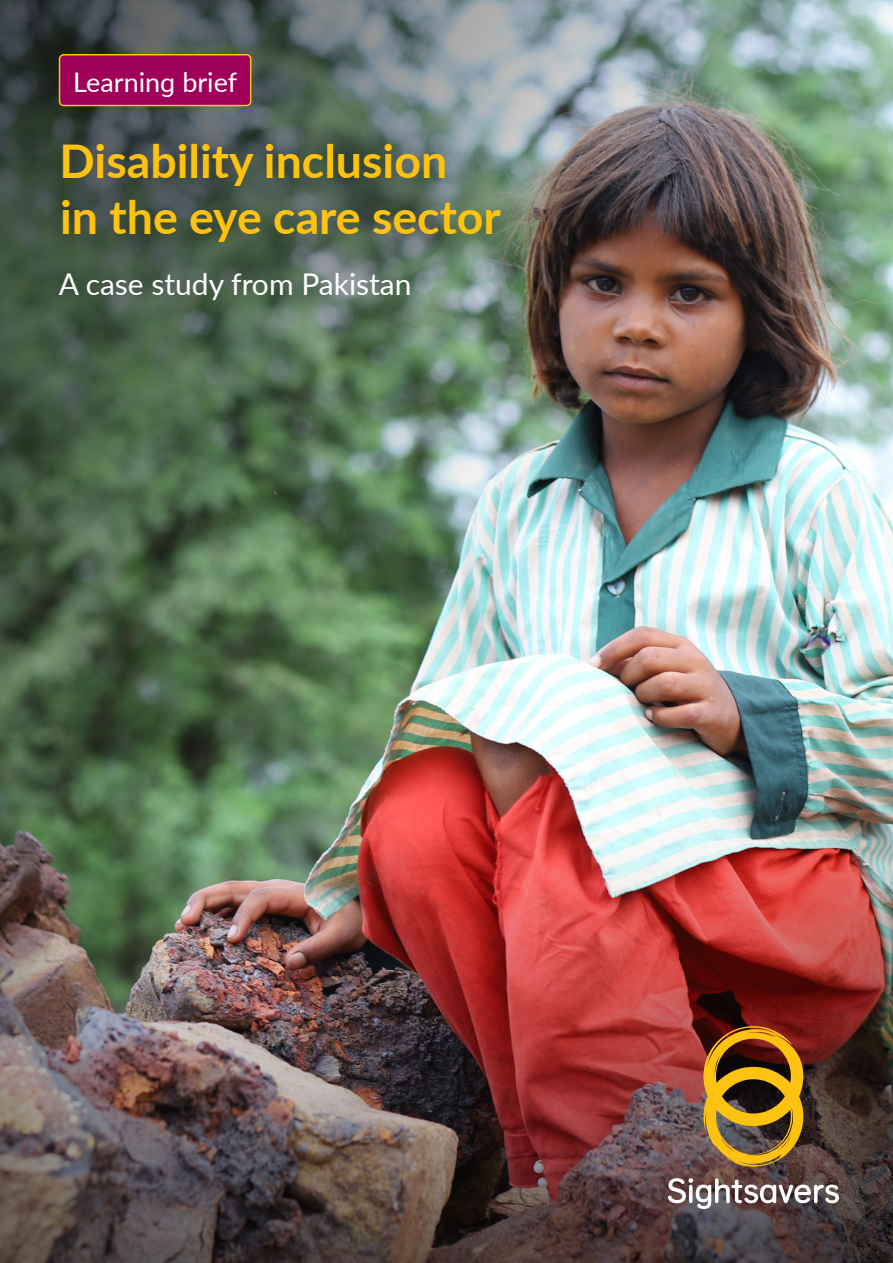
<style>
.page{position:relative;width:893px;height:1263px;background:#fff}
.page>*{position:absolute;margin:0;border:0;box-sizing:border-box;transform-origin:0 0}
.t1{font:700 46.5px/55.8px "Lato";color:#fec210}
.t2{font:30px "Lato";color:#fff}
.t3{font:27px "Lato";color:#fff}
</style>
<div class="page">
<img style="left:0;top:0;width:893px;height:1263px">
<svg style="left:24px;top:105px;width:512px;height:229px;background:#53665a"></svg>
<div style="left:60px;top:55px;width:191px;height:51px;background:#9f015a;border-radius:4px"></div>
<div style="left:59px;top:54px;width:192px;height:52px;border:2px solid #fec210;border-radius:4px"></div>
<svg style="left:668px;top:1178px;width:171px;height:31px"></svg>
<img style="left:703px;top:1024px;width:100px;height:144px">
<h1 class="t3" style="left:73px;top:62px;width:166px">Learning brief</h1>
<h1 class="t1" style="left:60px;top:131px;width:443px">Disability inclusion<br>in the eye care sector</h1>
<h1 class="t2" style="left:59px;top:263px;width:354px">A case study from Pakistan</h1>
</div>
